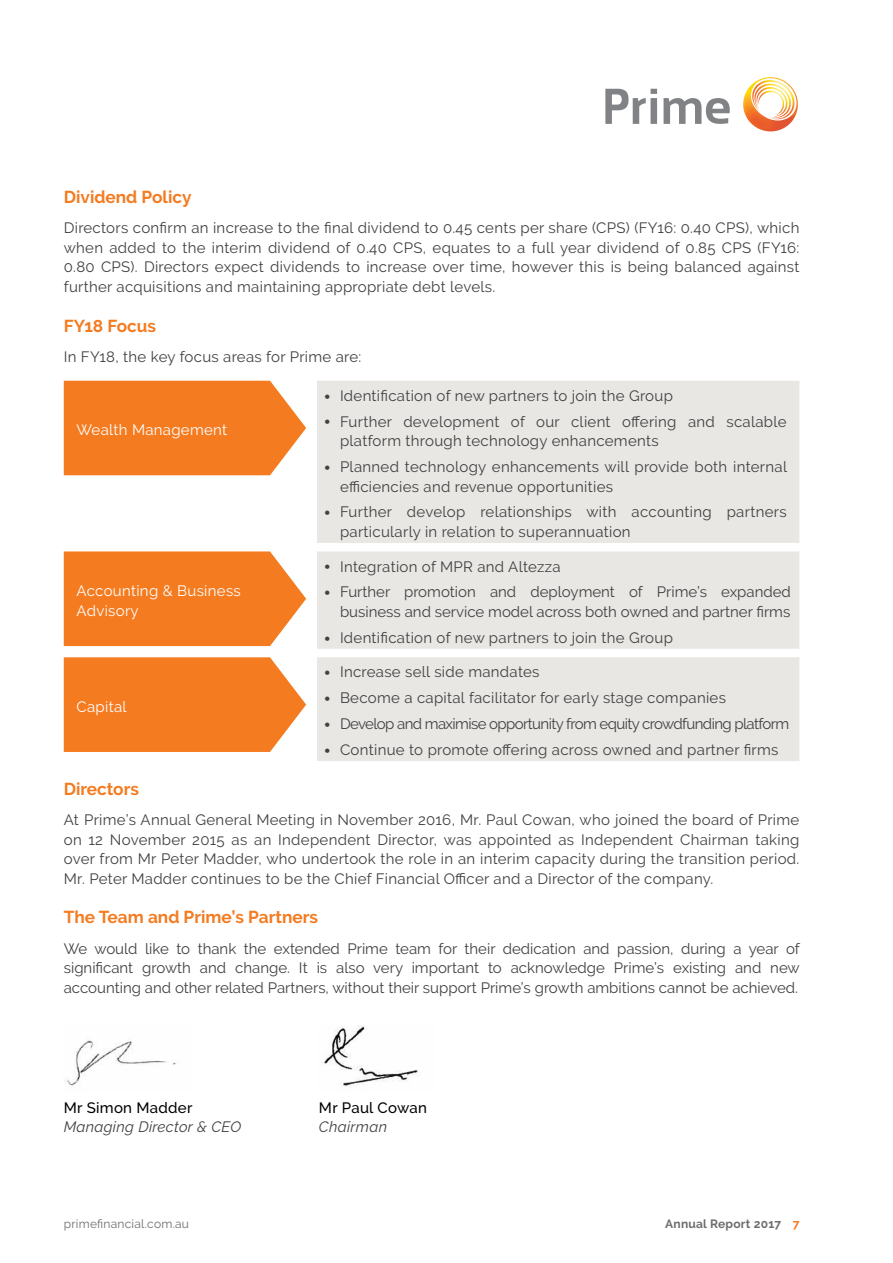
<style>
.page{position:relative;width:893px;height:1263px;background:#fff}
.page>*{position:absolute;margin:0;border:0;box-sizing:border-box;transform-origin:0 0}
.t1{font:700 17.25px "Raleway";color:#f47b20}
.t2{font:15px/19.5px "Raleway";letter-spacing:.02em;color:#414042;text-align:justify}
.t3{font:15px/19.5px "Raleway";color:#414042;text-align:right}
.t4{font:15px "Raleway";letter-spacing:-.04em;color:#414042}
.t5{font:15px/19.5px "Raleway";letter-spacing:.02em;color:#fff}
.t6{font:italic 15px "Raleway";letter-spacing:.02em;color:#414042}
.t7{font:500 15px "Raleway";letter-spacing:.02em;color:#000}
.t8{font:12px "Raleway";letter-spacing:.02em;color:#6d6e71}
.t9{font:700 12px "Raleway";letter-spacing:.02em;color:#6d6e71}
.s1{font-size:24px}
.s2{color:#f47b20}
</style>
<div class="page">
<svg style="left:743px;top:77px;width:55px;height:54px"></svg>
<svg style="left:605px;top:89px;width:52px;height:35px"></svg>
<svg style="left:664px;top:98px;width:66px;height:26px"></svg>
<div style="left:317px;top:381px;width:482px;height:380px;background:#e8e7e4"></div>
<svg style="left:64px;top:381px;width:242px;height:94px;background:#f48430"></svg>
<svg style="left:64px;top:551px;width:242px;height:95px;background:#f48531"></svg>
<svg style="left:64px;top:657px;width:242px;height:95px;background:#f48531"></svg>
<img style="left:67px;top:1039px;width:110px;height:48px">
<img style="left:324px;top:1025px;width:95px;height:62px">
<p class="t1" style="left:64px;top:187px;width:129px">Dividend Policy</p>
<p class="t2" style="left:64px;top:218px;width:737px">Directors confirm an increase to the final dividend to 0.45 cents per share (CPS) (FY16: 0.40 CPS), which when added to the interim dividend of 0.40 CPS, equates to a full year dividend of 0.85 CPS (FY16:<br>0.80 CPS). Directors expect dividends to increase over time, however this is being balanced against further acquisitions and maintaining appropriate debt levels.</p>
<p class="t1" style="left:64px;top:316px;width:94px">FY18 Focus</p>
<p class="t2" style="left:64px;top:347px;width:299px">In FY18, the key focus areas for Prime are:</p>
<p class="t5" style="left:77px;top:420px;width:152px">Wealth Management</p>
<p class="t5" style="left:77px;top:581px;width:166px">Accounting &amp; Business<br>Advisory</p>
<p class="t5" style="left:77px;top:697px;width:52px">Capital</p>
<p class="t2" style="left:323px;top:386px;width:351px"><span class="s1">•</span> Identification of new partners to join the Group</p>
<p class="t2" style="left:340px;top:412px;width:448px;text-indent:-17px"><span class="s1">•</span> Further development of our client offering and scalable platform through technology enhancements</p>
<p class="t2" style="left:340px;top:457px;width:449px;text-indent:-17px"><span class="s1">•</span> Planned technology enhancements will provide both internal efficiencies and revenue opportunities</p>
<p class="t2" style="left:340px;top:502px;width:448px;text-indent:-17px"><span class="s1">•</span> Further develop relationships with accounting partners particularly in relation to superannuation</p>
<p class="t2" style="left:323px;top:556px;width:239px"><span class="s1">•</span> Integration of MPR and Altezza</p>
<p class="t3" style="left:323px;top:582px;width:469px"><span class="s1">•</span> Further promotion and deployment of Prime’s expanded business and service model across both owned and partner firms</p>
<p class="t2" style="left:323px;top:628px;width:351px"><span class="s1">•</span> Identification of new partners to join the Group</p>
<p class="t2" style="left:323px;top:662px;width:218px"><span class="s1">•</span> Increase sell side mandates</p>
<p class="t2" style="left:323px;top:688px;width:405px"><span class="s1">•</span> Become a capital facilitator for early stage companies</p>
<p class="t4" style="left:323px;top:715px;width:468px"><span class="s1">•</span> Develop and maximise opportunity from equity crowdfunding platform</p>
<p class="t2" style="left:323px;top:740px;width:457px"><span class="s1">•</span> Continue to promote offering across owned and partner firms</p>
<p class="t1" style="left:64px;top:779px;width:77px">Directors</p>
<p class="t2" style="left:64px;top:810px;width:737px">At Prime’s Annual General Meeting in November 2016, Mr. Paul Cowan, who joined the board of Prime on 12 November 2015 as an Independent Director, was appointed as Independent Chairman taking over from Mr Peter Madder, who undertook the role in an interim capacity during the transition period.<br>Mr. Peter Madder continues to be the Chief Financial Officer and a Director of the company.</p>
<p class="t1" style="left:64px;top:907px;width:256px">The Team and Prime’s Partners</p>
<p class="t2" style="left:64px;top:938px;width:737px">We would like to thank the extended Prime team for their dedication and passion, during a year of significant growth and change. It is also very important to acknowledge Prime’s existing and new accounting and other related Partners, without their support Prime’s growth ambitions cannot be achieved.</p>
<p class="t7" style="left:64px;top:1099px;width:130px">Mr Simon Madder</p>
<p class="t6" style="left:64px;top:1118px;width:179px">Managing Director &amp; CEO</p>
<p class="t7" style="left:319px;top:1099px;width:110px">Mr Paul Cowan</p>
<p class="t6" style="left:319px;top:1118px;width:70px">Chairman</p>
<p class="t8" style="left:64px;top:1216px;width:127px">primefinancial.com.au</p>
<p class="t9" style="left:665px;top:1216px;width:136px">Annual Report 2017 <span class="s2">7</span></p>
</div>
